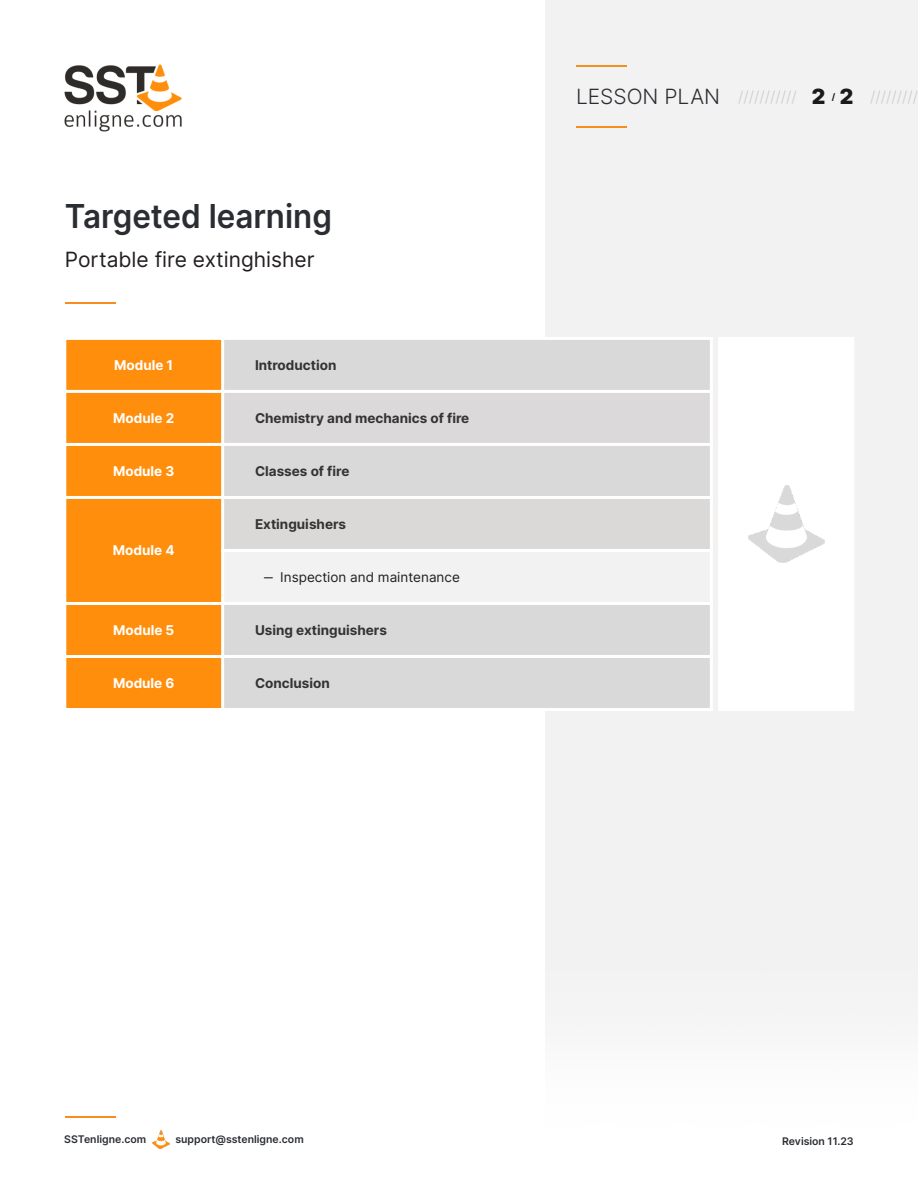
<style>
.page{position:relative;width:918px;height:1188px;background:#fff}
.page>*{position:absolute;margin:0;border:0;box-sizing:border-box;transform-origin:0 0}
.t1{font:600 33px "Inter";color:#2a2d32;scale:.95 1}
.t2{font:21px "Inter";color:#231f20}
.t3{font:300 15px "Inter";color:#ccc}
.t4{font:700 13.5px "Inter";color:#333}
.t5{font:700 13.5px "Inter";color:#fff}
.t6{font:13.5px "Inter";color:#231f20}
.t7{font:600 10.5px "Inter";color:#2a2d32}
.t8{font:700 9px "Inter";color:#1a1a1a}
.s1{font-size:21px;color:#2a2d32}
.s2{font-weight:900;font-size:21px;color:#1a1a1a}
</style>
<div class="page">
<div style="left:545px;top:0;width:373px;height:1016px;background:#f2f2f2"></div>
<img style="left:64px;top:64px;width:118px;height:68px">
<hr style="left:65px;top:1116px;width:50px;height:1px;background:#f78d1e">
<img style="left:152px;top:1131px;width:18px;height:17px">
<hr style="left:576px;top:65px;width:50px;height:1px;background:#f78d1e">
<hr style="left:576px;top:126px;width:50px;height:1px;background:#f78d1e">
<div style="left:718px;top:337px;width:136px;height:374px;background:#fff"></div>
<hr style="left:65px;top:302px;width:50px;height:2px;background:#f78d1e">
<div style="left:65px;top:338px;width:158px;height:372px;background:#ff8e0c"></div>
<div style="left:224px;top:340px;width:486px;height:156px;background:#d9d9d9"></div>
<div style="left:223px;top:391px;width:488px;height:53px;background:#dbd9d9"></div>
<div style="left:223px;top:497px;width:488px;height:53px;background:#dbd9d8"></div>
<div style="left:223px;top:550px;width:488px;height:53px;background:#f2f2f2"></div>
<div style="left:223px;top:603px;width:488px;height:107px;background:#d9d9d9"></div>
<hr style="left:63px;top:338px;width:3px;height:372px;background:#fff">
<hr style="left:221px;top:338px;width:3px;height:372px;background:#fff">
<hr style="left:710px;top:338px;width:3px;height:372px;background:#fff">
<hr style="left:65px;top:337px;width:646px;height:3px;background:#fff">
<hr style="left:65px;top:390px;width:646px;height:3px;background:#fff">
<hr style="left:65px;top:443px;width:646px;height:3px;background:#fff">
<hr style="left:65px;top:496px;width:646px;height:3px;background:#fff">
<hr style="left:223px;top:549px;width:488px;height:3px;background:#fff">
<hr style="left:65px;top:602px;width:646px;height:3px;background:#fff">
<hr style="left:65px;top:655px;width:646px;height:3px;background:#fff">
<hr style="left:65px;top:708px;width:646px;height:3px;background:#fff">
<img style="left:748px;top:485px;width:76px;height:78px">
<h1 class="t1" style="left:65px;top:196px;width:283px">Targeted learning</h1>
<h2 class="t2" style="left:65px;top:247px;width:251px">Portable fire extinghisher</h2>
<p class="t5" style="left:114px;top:357px;width:61px">Module 1</p>
<p class="t4" style="left:255px;top:357px;width:83px">Introduction</p>
<p class="t5" style="left:113px;top:410px;width:62px">Module 2</p>
<p class="t4" style="left:255px;top:410px;width:216px">Chemistry and mechanics of fire</p>
<p class="t5" style="left:113px;top:463px;width:63px">Module 3</p>
<p class="t4" style="left:255px;top:463px;width:96px">Classes of fire</p>
<p class="t5" style="left:113px;top:542px;width:63px">Module 4</p>
<p class="t4" style="left:255px;top:516px;width:93px">Extinguishers</p>
<p class="t6" style="left:264px;top:569px;width:197px">‒ Inspection and maintenance</p>
<p class="t5" style="left:113px;top:622px;width:63px">Module 5</p>
<p class="t4" style="left:255px;top:622px;width:133px">Using extinguishers</p>
<p class="t5" style="left:113px;top:675px;width:63px">Module 6</p>
<p class="t4" style="left:255px;top:675px;width:76px">Conclusion</p>
<p class="t3" style="left:576px;top:88px;width:251px"><span class="s1">LESSON PLAN</span> /////////// <span class="s2">2</span></p>
<p class="t8" style="left:832px;top:91px;width:5px">/</p>
<p class="t3" style="left:840px;top:88px;width:80px"><span class="s2">2</span> /////////</p>
<p class="t7" style="left:64px;top:1132px;width:83px">SSTenligne.com</p>
<p class="t7" style="left:175px;top:1132px;width:130px">support@sstenligne.com</p>
<p class="t7" style="left:782px;top:1135px;width:73px">Revision 11.23</p>
</div>
